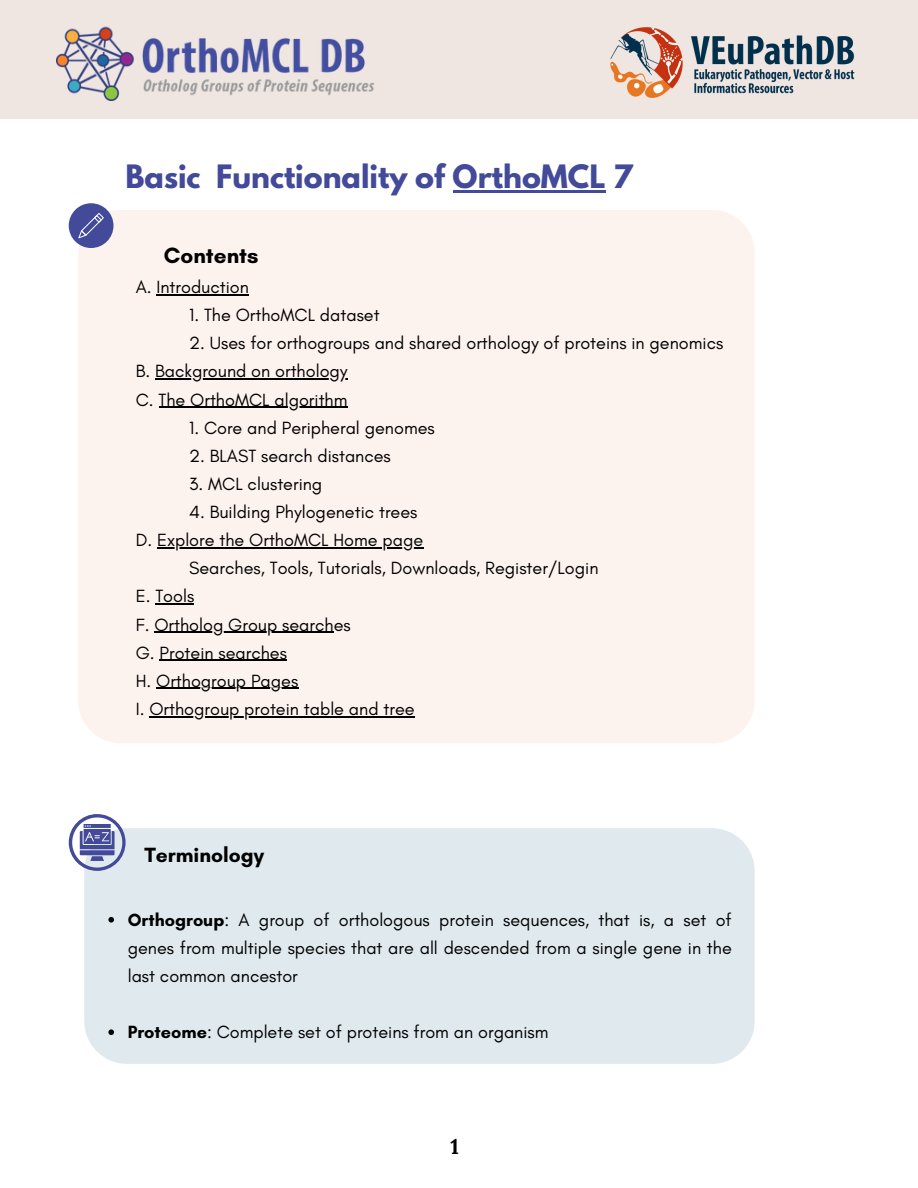
<style>
.page{position:relative;width:918px;height:1188px;background:#fff}
.page>*{position:absolute;margin:0;border:0;box-sizing:border-box;transform-origin:0 0}
.t1{font:700 28.5px "League Spartan";color:#424a99}
.t2{font:700 22.5px "Glacial Indifference";color:#000}
.t3{font:700 21px "Glacial Indifference";color:#000}
.t4{font:700 21px "Lora";color:#000}
.t5{font:18px/28.2px "Glacial Indifference";color:#000}
.s1{font-weight:700}
</style>
<div class="page">
<div style="left:0;top:0;width:918px;height:118px;background:#efe5e1"></div>
<img style="left:610px;top:27px;width:244px;height:71px">
<img style="left:57px;top:26px;width:318px;height:74px">
<div style="left:78px;top:210px;width:677px;height:533px;background:#fcf2ee"></div>
<div style="left:69px;top:203px;width:44px;height:45px;background:#424a99;border-radius:50%"></div>
<svg style="left:78px;top:213px;width:26px;height:25px"></svg>
<hr style="left:156px;top:294px;width:93px;height:1px;background:#000">
<hr style="left:155px;top:379px;width:193px;height:1px;background:#000">
<hr style="left:159px;top:407px;width:188px;height:1px;background:#000">
<hr style="left:157px;top:547px;width:266px;height:1px;background:#000">
<hr style="left:155px;top:604px;width:39px;height:1px;background:#000">
<hr style="left:154px;top:632px;width:180px;height:1px;background:#000">
<hr style="left:160px;top:660px;width:127px;height:1px;background:#000">
<hr style="left:156px;top:688px;width:142px;height:1px;background:#000">
<hr style="left:149px;top:716px;width:266px;height:1px;background:#000">
<div style="left:84px;top:828px;width:670px;height:236px;background:#dfe9ee"></div>
<svg style="left:69px;top:814px;width:57px;height:57px"></svg>
<hr style="left:453px;top:190px;width:152px;height:2px;background:#424a99">
<svg style="left:108px;top:917px;width:6px;height:6px"></svg>
<svg style="left:108px;top:1029px;width:6px;height:6px"></svg>
<p class="t1" style="left:126px;top:162px;width:509px">Basic Functionality of OrthoMCL 7</p>
<h1 class="t2" style="left:164px;top:241px;width:96px">Contents</h1>
<p class="t5" style="left:136px;top:273px;width:115px">A. Introduction</p>
<p class="t5" style="left:189px;top:301px;width:192px">1. The OrthoMCL dataset</p>
<p class="t5" style="left:189px;top:329px;width:536px">2. Uses for orthogroups and shared orthology of proteins in genomics</p>
<p class="t5" style="left:136px;top:357px;width:213px">B. Background on orthology</p>
<p class="t5" style="left:136px;top:385px;width:213px">C. The OrthoMCL algorithm</p>
<p class="t5" style="left:189px;top:413px;width:247px">1. Core and Peripheral genomes</p>
<p class="t5" style="left:189px;top:441px;width:203px">2. BLAST search distances</p>
<p class="t5" style="left:189px;top:470px;width:135px">3. MCL clustering</p>
<p class="t5" style="left:136px;top:498px;width:289px;text-indent:53px">4. Building Phylogenetic trees<br>D. Explore the OrthoMCL Home page</p>
<p class="t5" style="left:136px;top:554px;width:464px;text-indent:53px">Searches, Tools, Tutorials, Downloads, Register/Login<br>E. Tools</p>
<p class="t5" style="left:136px;top:610px;width:217px">F. Ortholog Group searches</p>
<p class="t5" style="left:136px;top:638px;width:153px">G. Protein searches</p>
<p class="t5" style="left:136px;top:666px;width:164px">H. Orthogroup Pages</p>
<p class="t5" style="left:136px;top:695px;width:280px">I. Orthogroup protein table and tree</p>
<h2 class="t3" style="left:144px;top:842px;width:121px">Terminology</h2>
<p class="t5" style="left:128px;top:906px;width:606px;text-align:justify"><span class="s1">Orthogroup</span>: A group of orthologous protein sequences, that is, a set of genes from multiple species that are all descended from a single gene in the last common ancestor</p>
<p class="t5" style="left:128px;top:1018px;width:422px"><span class="s1">Proteome</span>: Complete set of proteins from an organism</p>
<p class="t4" style="left:450px;top:1133px;width:10px">1</p>
</div>
